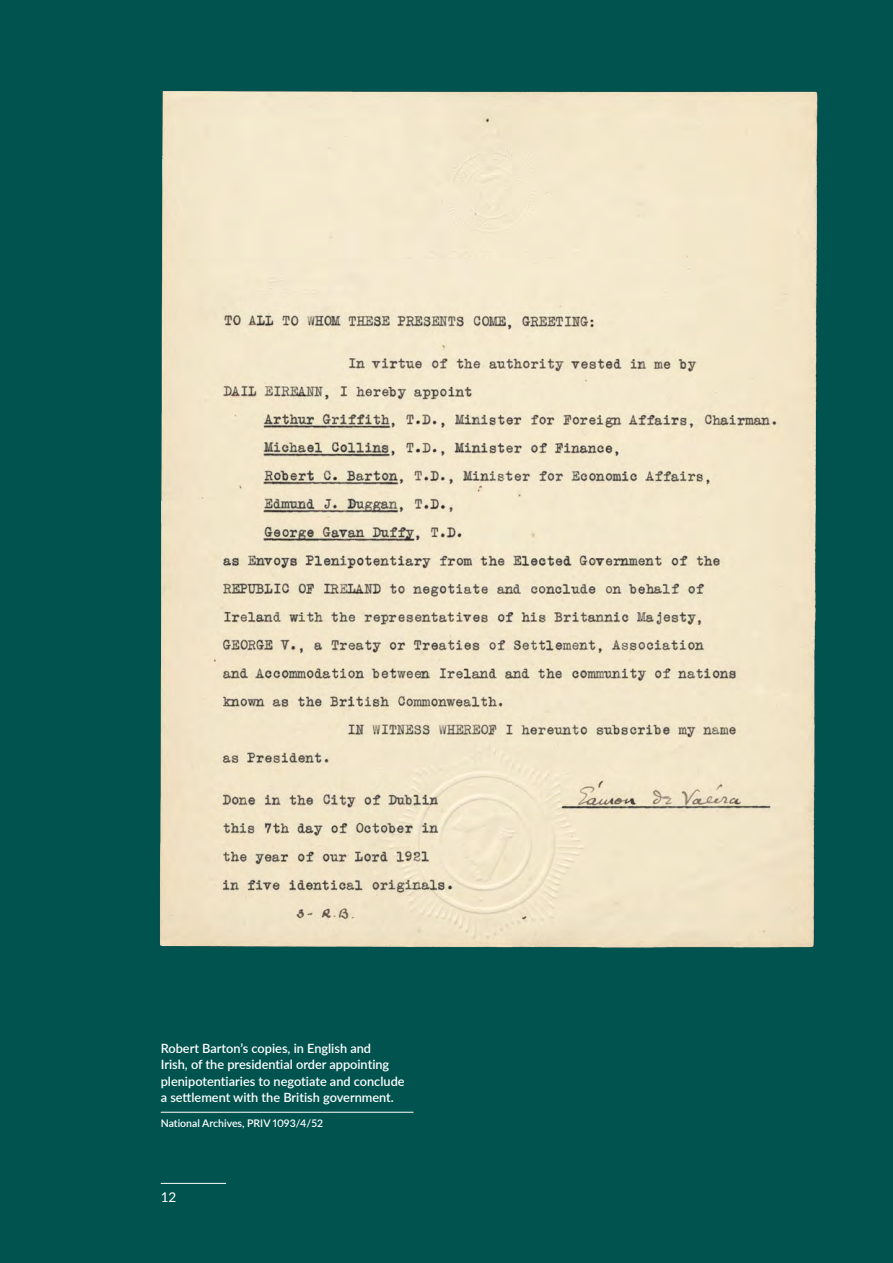
<style>
.page{position:relative;width:893px;height:1263px;background:#00534f}
.page>*{position:absolute;margin:0;border:0;box-sizing:border-box;transform-origin:0 0}
.t1{font:13.5px "Lato";color:#fff}
.t2{font:600 12.75px/16.5px "Lato";color:#fff}
.Caption_-_Ref{font:600 10.5px "Lato";color:#fff}
</style>
<div class="page">
<img style="left:159px;top:90px;width:659px;height:858px">
<hr style="left:161px;top:1112px;width:252px;height:1px;background:#fff">
<hr style="left:161px;top:1183px;width:65px;height:1px;background:#fff">
<p class="t2" style="left:161px;top:1039px;width:245px">Robert Barton’s copies, in English and<br>Irish, of the presidential order appointing plenipotentiaries to negotiate and conclude a settlement with the British government.</p>
<p class="Caption_-_Ref" style="left:161px;top:1116px;width:164px">National Archives, PRIV 1093/4/52</p>
<p class="t1" style="left:161px;top:1187px;width:17px">12</p>
</div>
